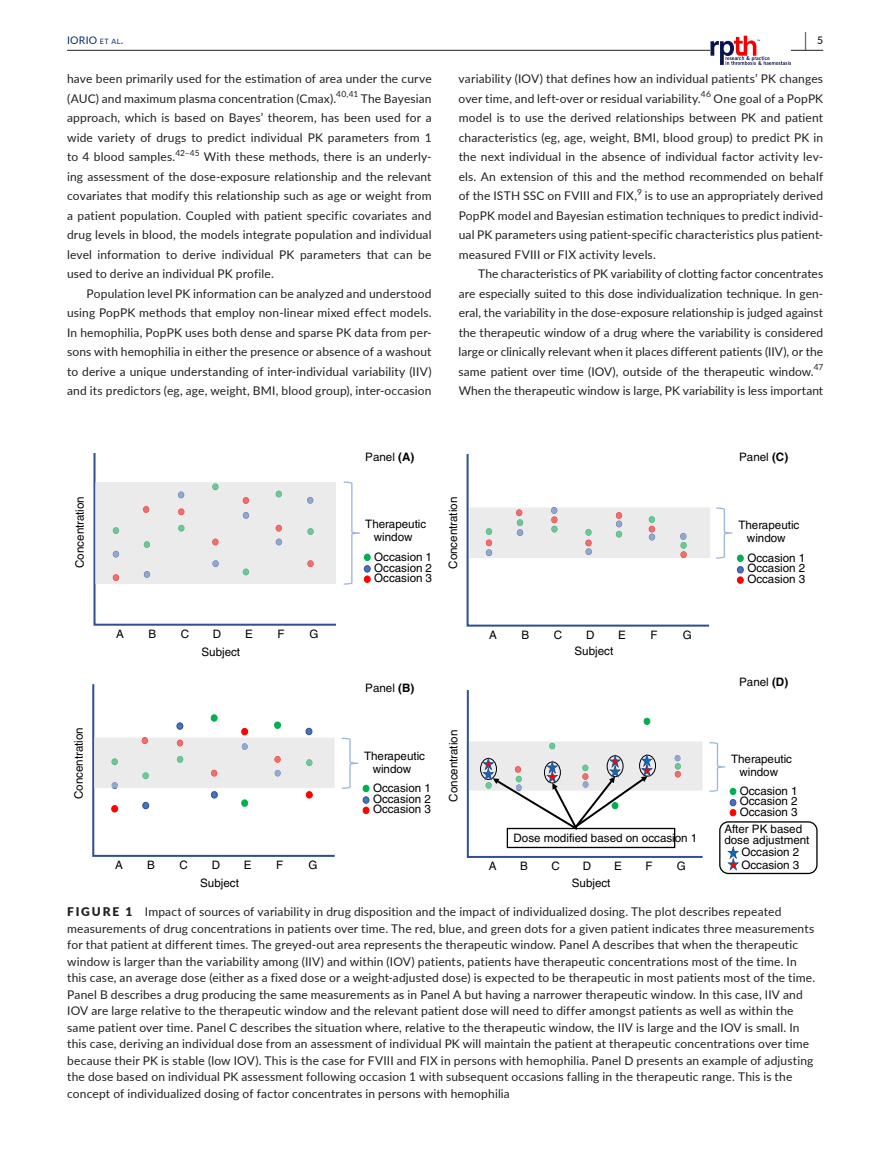
<style>
.page{position:relative;width:893px;height:1174px;background:#fff}
.page>*{position:absolute;margin:0;border:0;box-sizing:border-box;transform-origin:0 0}
.t1{font:600 19.5px "Lato";color:#231f20;scale:.48 1}
.t2{font:12px/19.5px "Lato";letter-spacing:.015em;color:#231f20;text-align:justify}
.t3{font:11.55px/10.8px "Helvetica";color:#000;text-align:center}
.t4{font:10.5px "Lato";letter-spacing:.02em;color:#002c6b}
.t5{font:600 10.5px "Lato";color:#231f20}
.s1{font-size:7.35px}
.s2{font-weight:700}
.s3{font-weight:900}
</style>
<div class="page">
<hr style="left:67px;top:50px;width:756px;height:1px;background:#231f20">
<svg style="left:710px;top:36px;width:81px;height:29px"></svg>
<svg style="left:93px;top:453px;width:243px;height:173px"></svg>
<div style="left:95px;top:482px;width:241px;height:102px;background:#ebebeb"></div>
<svg style="left:344px;top:481px;width:26px;height:104px"></svg>
<div style="left:364px;top:554px;width:6px;height:7px;border:1px solid #00b050;border-radius:50%"></div>
<svg style="left:92px;top:684px;width:243px;height:173px"></svg>
<div style="left:143px;top:802px;width:6px;height:7px;border:1px solid #2f528f;border-radius:50%"></div>
<div style="left:112px;top:805px;width:6px;height:7px;background:#f00;border-radius:50%"></div>
<div style="left:111px;top:805px;width:7px;height:7px;border:1px solid #f00;border-radius:50%"></div>
<div style="left:274px;top:721px;width:7px;height:7px;border:1px solid #00b050;border-radius:50%"></div>
<div style="left:211px;top:714px;width:6px;height:7px;background:#00b050;border-radius:50%"></div>
<div style="left:211px;top:714px;width:6px;height:7px;border:1px solid #00b050;border-radius:50%"></div>
<svg style="left:94px;top:722px;width:241px;height:86px"></svg>
<div style="left:363px;top:796px;width:6px;height:7px;border:1px solid #2f528f;border-radius:50%"></div>
<svg style="left:363px;top:797px;width:6px;height:16px"></svg>
<svg style="left:342px;top:737px;width:27px;height:54px"></svg>
<div style="left:363px;top:785px;width:6px;height:7px;border:1px solid #00b050;border-radius:50%"></div>
<svg style="left:466px;top:454px;width:243px;height:173px"></svg>
<svg style="left:470px;top:507px;width:240px;height:51px;background:#e6e6e5"></svg>
<div style="left:737px;top:566px;width:6px;height:7px;background:#4472c4;border-radius:50%"></div>
<div style="left:737px;top:566px;width:6px;height:7px;border:1px solid #2f528f;border-radius:50%"></div>
<svg style="left:737px;top:577px;width:6px;height:6px"></svg>
<div style="left:737px;top:576px;width:6px;height:7px;border:1px solid #f00;border-radius:50%"></div>
<svg style="left:716px;top:507px;width:27px;height:54px"></svg>
<svg style="left:466px;top:690px;width:273px;height:180px"></svg>
<div style="left:719px;top:821px;width:99px;height:53px;border:1px solid #000;border-radius:9px"></div>
<h1 class="t1" style="left:804px;top:26px;width:7px">|</h1>
<p class="t4" style="left:67px;top:33px;width:58px">IORIO <span class="s1">et al</span>.</p>
<p class="t5" style="left:817px;top:33px;width:8px">5</p>
<p class="t2" style="left:67px;top:68px;width:366px">have been primarily used for the estimation of area under the curve (AUC) and maximum plasma concentration (Cmax).<sup>40,41</sup> The Bayesian approach, which is based on Bayes’ theorem, has been used for a wide variety of drugs to predict individual PK parameters from 1 to 4 blood samples.<sup>42–45</sup> With these methods, there is an underly&shy;ing assessment of the dose-exposure relationship and the relevant covariates that modify this relationship such as age or weight from a patient population. Coupled with patient specific covariates and drug levels in blood, the models integrate population and individual level information to derive individual PK parameters that can be used to derive an individual PK profile.</p>
<p class="t2" style="left:67px;top:283px;width:366px;text-indent:20px">Population level PK information can be analyzed and understood using PopPK methods that employ non-linear mixed effect models.<br>In hemophilia, PopPK uses both dense and sparse PK data from per&shy;sons with hemophilia in either the presence or absence of a washout to derive a unique understanding of inter-individual variability (IIV) and its predictors (eg, age, weight, BMI, blood group), inter-occasion</p>
<p class="t2" style="left:459px;top:68px;width:366px">variability (IOV) that defines how an individual patients’ PK changes over time, and left-over or residual variability.<sup>46</sup> One goal of a PopPK model is to use the derived relationships between PK and patient characteristics (eg, age, weight, BMI, blood group) to predict PK in the next individual in the absence of individual factor activity lev&shy;els. An extension of this and the method recommended on behalf of the ISTH SSC on FVIII and FIX,<sup>9</sup> is to use an appropriately derived PopPK model and Bayesian estimation techniques to predict individ&shy;ual PK parameters using patient-specific characteristics plus patient&shy;measured FVIII or FIX activity levels.</p>
<p class="t2" style="left:459px;top:263px;width:366px;text-indent:20px">The characteristics of PK variability of clotting factor concentrates are especially suited to this dose individualization technique. In gen&shy;eral, the variability in the dose-exposure relationship is judged against the therapeutic window of a drug where the variability is considered large or clinically relevant when it places different patients (IIV), or the same patient over time (IOV), outside of the therapeutic window.<sup>47<br></sup>When the therapeutic window is large, PK variability is less important</p>
<p class="t3" style="left:75px;top:568px;width:73px;rotate:-90deg">Concentration</p>
<p class="t3" style="left:73px;top:799px;width:73px;rotate:-90deg">Concentration</p>
<p class="t3" style="left:116px;top:629px;width:9px">A</p>
<p class="t3" style="left:148px;top:629px;width:9px">B</p>
<p class="t3" style="left:181px;top:629px;width:10px">C</p>
<p class="t3" style="left:213px;top:629px;width:10px">D</p>
<p class="t3" style="left:245px;top:629px;width:9px">E</p>
<p class="t3" style="left:277px;top:629px;width:9px">F</p>
<p class="t3" style="left:310px;top:629px;width:11px">G</p>
<p class="t3" style="left:201px;top:646px;width:40px">Subject</p>
<p class="t3" style="left:115px;top:860px;width:9px">A</p>
<p class="t3" style="left:147px;top:860px;width:9px">B</p>
<p class="t3" style="left:179px;top:860px;width:10px">C</p>
<p class="t3" style="left:212px;top:860px;width:10px">D</p>
<p class="t3" style="left:244px;top:860px;width:9px">E</p>
<p class="t3" style="left:276px;top:860px;width:9px">F</p>
<p class="t3" style="left:308px;top:860px;width:11px">G</p>
<p class="t3" style="left:200px;top:877px;width:40px">Subject</p>
<p class="t3" style="left:365px;top:451px;width:51px">Panel <span class="s2">(A)</span></p>
<p class="t3" style="left:739px;top:451px;width:51px">Panel <span class="s2">(C)</span></p>
<p class="t3" style="left:365px;top:518px;width:63px;line-height:12.9px">Therapeutic window</p>
<p class="t3" style="left:374px;top:551px;width:59px;text-align:justify">Occasion 1<br>Occasion 2<br>Occasion 3</p>
<p class="t3" style="left:448px;top:569px;width:73px;rotate:-90deg">Concentration</p>
<p class="t3" style="left:738px;top:519px;width:63px;line-height:12.9px">Therapeutic window</p>
<p class="t3" style="left:747px;top:552px;width:59px;text-align:justify">Occasion 1<br>Occasion 2<br>Occasion 3</p>
<p class="t3" style="left:489px;top:629px;width:9px">A</p>
<p class="t3" style="left:521px;top:629px;width:9px">B</p>
<p class="t3" style="left:554px;top:629px;width:10px">C</p>
<p class="t3" style="left:586px;top:629px;width:10px">D</p>
<p class="t3" style="left:618px;top:629px;width:9px">E</p>
<p class="t3" style="left:650px;top:629px;width:9px">F</p>
<p class="t3" style="left:683px;top:629px;width:11px">G</p>
<p class="t3" style="left:574px;top:645px;width:40px">Subject</p>
<p class="t3" style="left:365px;top:683px;width:51px">Panel <span class="s2">(B)</span></p>
<p class="t3" style="left:739px;top:676px;width:51px">Panel <span class="s2">(D)</span></p>
<p class="t3" style="left:364px;top:749px;width:63px;line-height:12.9px">Therapeutic window</p>
<p class="t3" style="left:373px;top:782px;width:59px;text-align:justify">Occasion 1<br>Occasion 2<br>Occasion 3</p>
<p class="t3" style="left:448px;top:801px;width:73px;rotate:-90deg">Concentration</p>
<p class="t3" style="left:731px;top:753px;width:63px;line-height:12.6px">Therapeutic window</p>
<p class="t3" style="left:740px;top:785px;width:59px;text-align:justify">Occasion 1<br>Occasion 2<br>Occasion 3</p>
<p class="t3" style="left:513px;top:833px;width:185px">Dose modified based on occasion 1</p>
<p class="t3" style="left:489px;top:860px;width:9px">A</p>
<p class="t3" style="left:520px;top:860px;width:9px">B</p>
<p class="t3" style="left:552px;top:860px;width:10px">C</p>
<p class="t3" style="left:583px;top:860px;width:10px">D</p>
<p class="t3" style="left:614px;top:860px;width:9px">E</p>
<p class="t3" style="left:646px;top:860px;width:9px">F</p>
<p class="t3" style="left:677px;top:860px;width:11px">G</p>
<p class="t3" style="left:572px;top:877px;width:40px">Subject</p>
<p class="t3" style="left:724px;top:823px;width:87px;text-align:left">After PK based dose adjustment</p>
<p class="t3" style="left:741px;top:845px;width:59px;line-height:13.4px;text-align:left">Occasion 2<br>Occasion 3</p>
<p class="t2" style="left:67px;top:903px;width:749px;line-height:16.5px;text-align:left"><span class="s3">FIGURE 1</span> Impact of sources of variability in drug disposition and the impact of individualized dosing. The plot describes repeated measurements of drug concentrations in patients over time. The red, blue, and green dots for a given patient indicates three measurements for that patient at different times. The greyed-out area represents the therapeutic window. Panel A describes that when the therapeutic window is larger than the variability among (IIV) and within (IOV) patients, patients have therapeutic concentrations most of the time. In this case, an average dose (either as a fixed dose or a weight-adjusted dose) is expected to be therapeutic in most patients most of the time.<br>Panel B describes a drug producing the same measurements as in Panel A but having a narrower therapeutic window. In this case, IIV and IOV are large relative to the therapeutic window and the relevant patient dose will need to differ amongst patients as well as within the same patient over time. Panel C describes the situation where, relative to the therapeutic window, the IIV is large and the IOV is small. In this case, deriving an individual dose from an assessment of individual PK will maintain the patient at therapeutic concentrations over time because their PK is stable (low IOV). This is the case for FVIII and FIX in persons with hemophilia. Panel D presents an example of adjusting the dose based on individual PK assessment following occasion 1 with subsequent occasions falling in the therapeutic range. This is the concept of individualized dosing of factor concentrates in persons with hemophilia</p>
</div>
